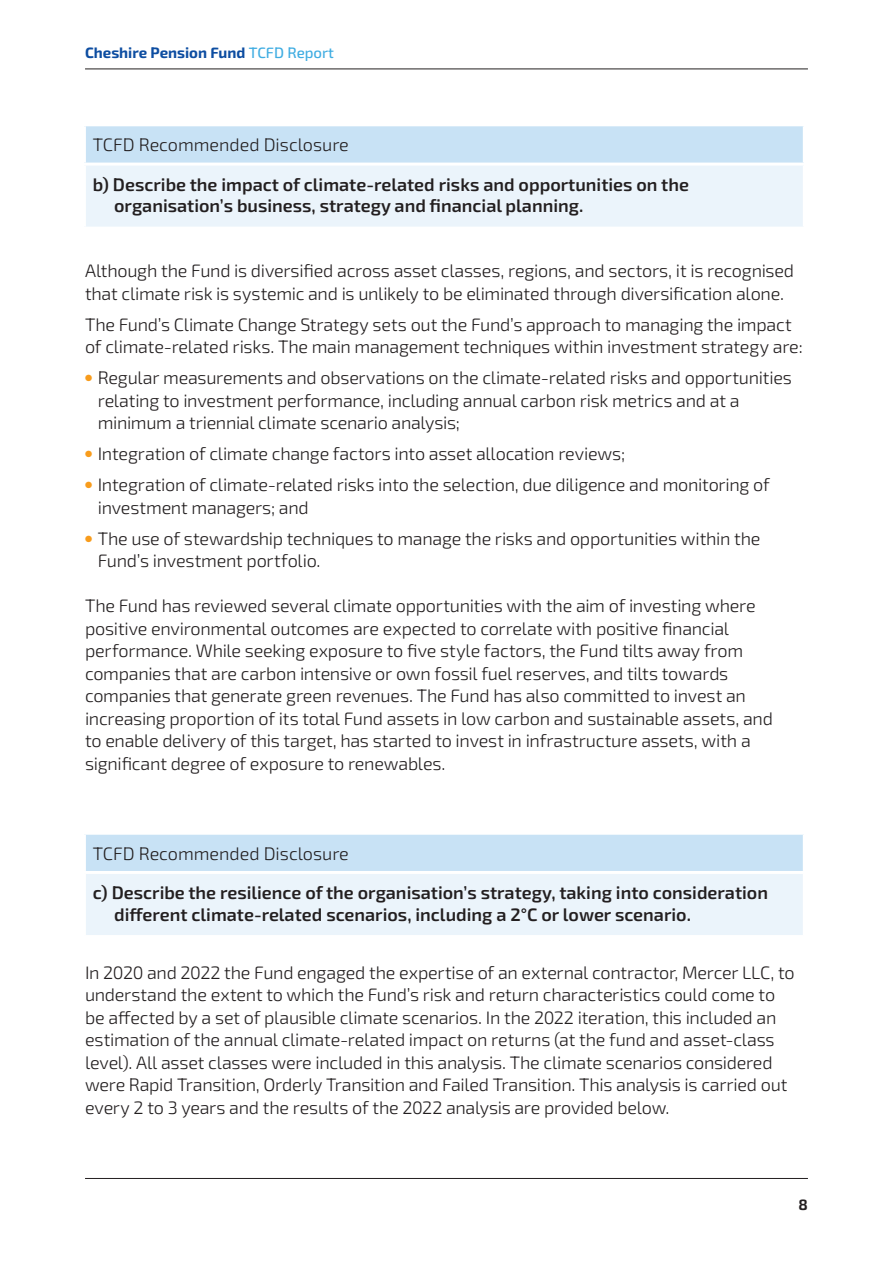
<style>
.page{position:relative;width:893px;height:1263px;background:#fff}
.page>*{position:absolute;margin:0;border:0;box-sizing:border-box;transform-origin:0 0}
.t1{font:300 18px/22.5px "Exo 2";letter-spacing:-.015em;color:#231f20}
.t2{font:600 18px/21.6px "Exo 2";color:#231f20}
.t3{font:700 15px "Exo 2";color:#0d4da1}
.t4{font:700 15px "Exo 2";color:#231f20}
.s1{font-weight:500;color:#40ade2}
</style>
<div class="page">
<hr style="left:85px;top:69px;width:723px;height:1px;background:#231f20">
<hr style="left:85px;top:1178px;width:723px;height:1px;background:#231f20">
<div style="left:84px;top:125px;width:720px;height:39px;background:#c8e2f5"></div>
<div style="left:84px;top:164px;width:720px;height:64px;background:#ebf4fb"></div>
<hr style="left:83px;top:123px;width:723px;height:3px;background:#fff">
<hr style="left:83px;top:126px;width:3px;height:37px;background:#fff">
<hr style="left:803px;top:126px;width:3px;height:37px;background:#fff">
<hr style="left:83px;top:163px;width:723px;height:3px;background:#fff">
<hr style="left:83px;top:166px;width:3px;height:61px;background:#fff">
<hr style="left:803px;top:166px;width:3px;height:61px;background:#fff">
<hr style="left:83px;top:227px;width:723px;height:3px;background:#fff">
<div style="left:84px;top:833px;width:720px;height:39px;background:#c8e2f5"></div>
<div style="left:84px;top:872px;width:720px;height:64px;background:#ebf4fb"></div>
<hr style="left:83px;top:832px;width:723px;height:3px;background:#fff">
<hr style="left:83px;top:835px;width:3px;height:36px;background:#fff">
<hr style="left:803px;top:835px;width:3px;height:36px;background:#fff">
<hr style="left:83px;top:871px;width:723px;height:3px;background:#fff">
<hr style="left:83px;top:874px;width:3px;height:61px;background:#fff">
<hr style="left:803px;top:874px;width:3px;height:61px;background:#fff">
<hr style="left:83px;top:935px;width:723px;height:3px;background:#fff">
<p class="t3" style="left:85px;top:42px;width:250px">Cheshire Pension Fund <span class="s1">TCFD Report</span></p>
<p class="t1" style="left:93px;top:133px;width:257px">TCFD Recommended Disclosure</p>
<p class="t2" style="left:114px;top:173px;width:576px;text-indent:-21px">b) Describe the impact of climate-related risks and opportunities on the organisation’s business, strategy and financial planning.</p>
<p class="t1" style="left:85px;top:259px;width:711px">Although the Fund is diversified across asset classes, regions, and sectors, it is recognised that climate risk is systemic and is unlikely to be eliminated through diversification alone.</p>
<p class="t1" style="left:85px;top:313px;width:719px">The Fund’s Climate Change Strategy sets out the Fund’s approach to managing the impact of climate-related risks. The main management techniques within investment strategy are:</p>
<p class="t1" style="left:98px;top:366px;width:696px;text-indent:-13px"><sup>●</sup> Regular measurements and observations on the climate-related risks and opportunities relating to investment performance, including annual carbon risk metrics and at a minimum a triennial climate scenario analysis;</p>
<p class="t1" style="left:85px;top:442px;width:542px"><sup>●</sup> Integration of climate change factors into asset allocation reviews;</p>
<p class="t1" style="left:98px;top:473px;width:673px;text-indent:-13px"><sup>●</sup> Integration of climate-related risks into the selection, due diligence and monitoring of investment managers; and</p>
<p class="t1" style="left:98px;top:527px;width:664px;text-indent:-13px"><sup>●</sup> The use of stewardship techniques to manage the risks and opportunities within the<br>Fund’s investment portfolio.</p>
<p class="t1" style="left:85px;top:594px;width:689px">The Fund has reviewed several climate opportunities with the aim of investing where positive environmental outcomes are expected to correlate with positive financial performance. While seeking exposure to five style factors, the Fund tilts away from companies that are carbon intensive or own fossil fuel reserves, and tilts towards companies that generate green revenues. The Fund has also committed to invest an increasing proportion of its total Fund assets in low carbon and sustainable assets, and to enable delivery of this target, has started to invest in infrastructure assets, with a significant degree of exposure to renewables.</p>
<p class="t1" style="left:93px;top:841px;width:257px">TCFD Recommended Disclosure</p>
<p class="t2" style="left:114px;top:881px;width:655px;text-indent:-21px">c) Describe the resilience of the organisation’s strategy, taking into consideration different climate-related scenarios, including a 2°C or lower scenario.</p>
<p class="t1" style="left:85px;top:960px;width:711px">In 2020 and 2022 the Fund engaged the expertise of an external contractor, Mercer LLC, to understand the extent to which the Fund’s risk and return characteristics could come to be affected by a set of plausible climate scenarios. In the 2022 iteration, this included an estimation of the annual climate-related impact on returns (at the fund and asset-class level). All asset classes were included in this analysis. The climate scenarios considered were Rapid Transition, Orderly Transition and Failed Transition. This analysis is carried out every 2 to 3 years and the results of the 2022 analysis are provided below.</p>
<p class="t4" style="left:799px;top:1194px;width:11px">8</p>
</div>
